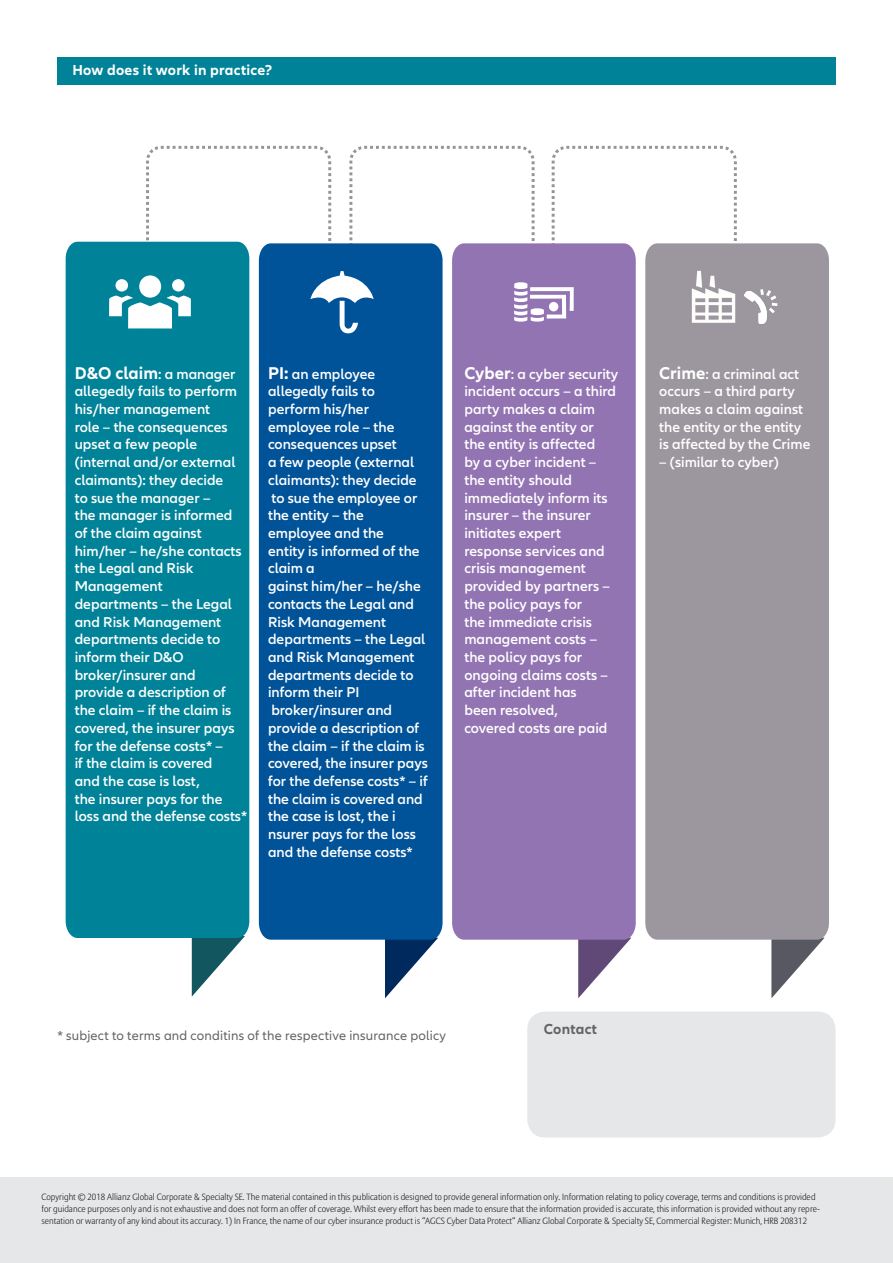
<style>
.page{position:relative;width:893px;height:1263px;background:#fff}
.page>*{position:absolute;margin:0;border:0;box-sizing:border-box;transform-origin:0 0}
.Subhead{font:700 15px "Allianz Neo";letter-spacing:.015em;color:#fff}
.Copy_Highlight{font:700 15px "Allianz Neo";letter-spacing:.015em;color:#636366}
.t1{font:600 14.7px/17.7px "Allianz Neo";color:#fff}
.Copy_Highlight-2{font:13.5px "Allianz Neo";letter-spacing:.015em;color:#636366}
.t2{font:300 9px/12px "Allianz Sans";color:#231f20}
.s1{font-weight:700;font-size:17.7px}
</style>
<div class="page">
<div style="left:57px;top:57px;width:779px;height:28px;background:#008398"></div>
<div style="left:0;top:1178px;width:893px;height:85px;background:#e6e7e9"></div>
<svg style="left:192px;top:938px;width:51px;height:59px"></svg>
<div style="left:66px;top:242px;width:183px;height:696px;background:#008398"></div>
<svg style="left:385px;top:940px;width:51px;height:58px"></svg>
<div style="left:259px;top:334px;width:184px;height:606px;background:#015399"></div>
<svg style="left:578px;top:940px;width:52px;height:58px"></svg>
<div style="left:452px;top:334px;width:184px;height:606px;background:#9374b3"></div>
<svg style="left:771px;top:940px;width:52px;height:58px"></svg>
<div style="left:645px;top:243px;width:184px;height:697px;background:#9c979f"></div>
<svg style="left:744px;top:288px;width:33px;height:38px"></svg>
<svg style="left:109px;top:145px;width:629px;height:189px"></svg>
<div style="left:527px;top:1011px;width:309px;height:126px;background:#e6e7e9;border-radius:18px"></div>
<p class="Subhead" style="left:72px;top:61px;width:201px">How does it work in practice?</p>
<p class="t1" style="left:75px;top:365px;width:174px"><span class="s1">D&amp;O claim</span>: a manager allegedly fails to perform his/her management<br>role – the consequences upset a few people (internal and/or external claimants): they decide<br>to sue the manager –<br>the manager is informed of the claim against him/her – he/she contacts the Legal and Risk<br>Management departments – the Legal and Risk Management departments decide to inform their D&amp;O broker/insurer and provide a description of the claim – if the claim is covered, the insurer pays for the defense costs* –<br>if the claim is covered<br>and the case is lost,<br>the insurer pays for the loss and the defense costs*</p>
<p class="t1" style="left:268px;top:365px;width:161px"><span class="s1">PI:</span> an employee allegedly fails to perform his/her employee role – the consequences upset<br>a few people (external claimants): they decide to sue the employee or the entity – the employee and the<br>entity is informed of the claim a<br>gainst him/her – he/she contacts the Legal and<br>Risk Management departments – the Legal and Risk Management departments decide to inform their PI broker/insurer and provide a description of the claim – if the claim is covered, the insurer pays for the defense costs* – if the claim is covered and the case is lost, the i nsurer pays for the loss and the defense costs*</p>
<p class="t1" style="left:464px;top:365px;width:155px"><span class="s1">Cyber</span>: a cyber security incident occurs – a third party makes a claim against the entity or the entity is affected<br>by a cyber incident – the entity should immediately inform its insurer – the insurer initiates expert response services and crisis management provided by partners – the policy pays for<br>the immediate crisis management costs – the policy pays for ongoing claims costs – after incident has<br>been resolved,<br>covered costs are paid</p>
<p class="t1" style="left:659px;top:365px;width:153px"><span class="s1">Crime</span>: a criminal act occurs – a third party makes a claim against the entity or the entity is affected by the Crime</p>
<p class="t1" style="left:659px;top:454px;width:121px">– (similar to cyber)</p>
<p class="Copy_Highlight-2" style="left:57px;top:1028px;width:390px">* subject to terms and conditins of the respective insurance policy</p>
<p class="Copy_Highlight" style="left:544px;top:1020px;width:55px">Contact</p>
<p class="t2" style="left:41px;top:1191px;width:780px">Copyright © 2018 Allianz Global Corporate &amp; Specialty SE. The material contained in this publication is designed to provide general information only. Information relating to policy coverage, terms and conditions is provided for guidance purposes only and is not exhaustive and does not form an offer of coverage. Whilst every effort has been made to ensure that the information provided is accurate, this information is provided without any repre&shy;sentation or warranty of any kind about its accuracy. 1) In France, the name of our cyber insurance product is “AGCS Cyber Data Protect“ Allianz Global Corporate &amp; Specialty SE, Commercial Register: Munich, HRB 208312</p>
</div>
